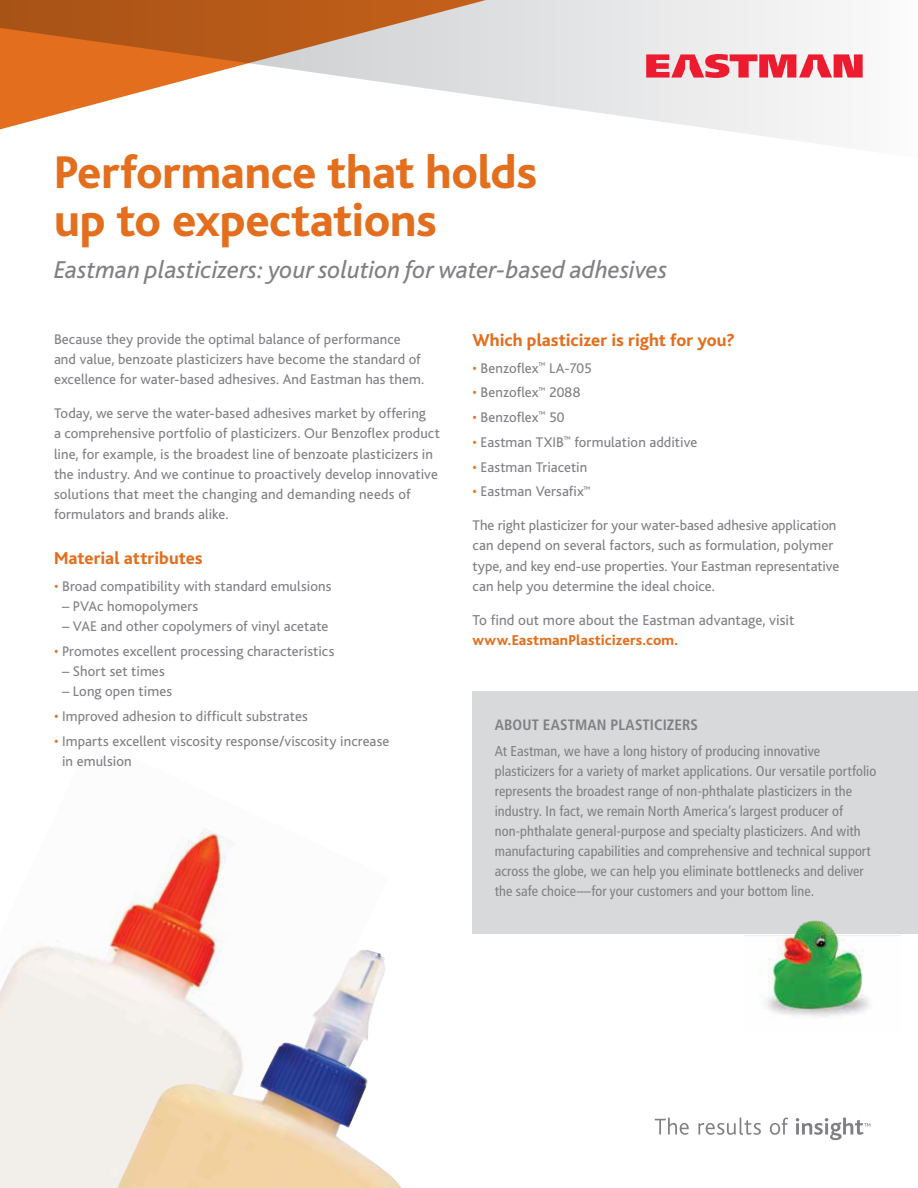
<style>
.page{position:relative;width:918px;height:1188px;background:#fff}
.page>*{position:absolute;margin:0;border:0;box-sizing:border-box;transform-origin:0 0}
.t1{font:800 48px/48px "Bliss";letter-spacing:-.01em;color:#e36f1e}
.t2{font:italic 25.5px "Bliss";color:#807f83}
.t3{font:800 18px "Bliss";color:#e36f1e}
.t4{font:15px "Bliss";letter-spacing:.005em;color:#807f83}
.t5{font:800 15px "Bliss";letter-spacing:.01em;color:#e36f1e}
.t6{font:700 condensed 15px "Frutiger";letter-spacing:.01em;color:#807f83}
.t7{font:14.7px/20.2px "Bliss";letter-spacing:.005em;color:#807f83}
.t8{font:condensed 14.25px/20px "Frutiger";letter-spacing:.005em;color:#807f83}
.s1{color:#e36f1e}
</style>
<div class="page">
<img style="left:0;top:828px;width:234px;height:360px">
<img style="left:117px;top:950px;width:285px;height:238px">
<svg style="left:0;top:0;width:825px;height:144px"></svg>
<svg style="left:655px;top:1118px;width:34px;height:17px"></svg>
<svg style="left:698px;top:1118px;width:63px;height:17px"></svg>
<svg style="left:770px;top:1118px;width:18px;height:17px"></svg>
<svg style="left:796px;top:1118px;width:74px;height:22px"></svg>
<svg style="left:646px;top:54px;width:217px;height:24px;background:#ed6572"></svg>
<div style="left:472px;top:691px;width:446px;height:243px;background:#d7d9da"></div>
<img style="left:744px;top:920px;width:156px;height:97px">
<h1 class="t1" style="left:54px;top:149px;width:485px">Performance that holds up to expectations</h1>
<h2 class="t2" style="left:54px;top:256px;width:615px">Eastman plasticizers: your solution for water-based adhesives</h2>
<p class="t7" style="left:54px;top:329px;width:372px">Because they provide the optimal balance of performance and value, benzoate plasticizers have become the standard of excellence for water-based adhesives. And Eastman has them.</p>
<p class="t7" style="left:54px;top:403px;width:387px">Today, we serve the water-based adhesives market by offering<br>a comprehensive portfolio of plasticizers. Our Benzoflex product line, for example, is the broadest line of benzoate plasticizers in the industry. And we continue to proactively develop innovative solutions that meet the changing and demanding needs of formulators and brands alike.</p>
<p class="t3" style="left:54px;top:549px;width:150px">Material attributes</p>
<p class="t7" style="left:54px;top:576px;width:279px"><span class="s1">•</span> Broad compatibility with standard emulsions</p>
<p class="t7" style="left:62px;top:596px;width:137px">– PVAc homopolymers</p>
<p class="t7" style="left:62px;top:616px;width:268px">– VAE and other copolymers of vinyl acetate</p>
<p class="t7" style="left:54px;top:641px;width:282px"><span class="s1">•</span> Promotes excellent processing characteristics</p>
<p class="t7" style="left:62px;top:661px;width:104px">– Short set times</p>
<p class="t7" style="left:62px;top:682px;width:112px">– Long open times</p>
<p class="t7" style="left:54px;top:706px;width:255px"><span class="s1">•</span> Improved adhesion to difficult substrates</p>
<p class="t7" style="left:62px;top:731px;width:329px;text-indent:-8px"><span class="s1">•</span> Imparts excellent viscosity response/viscosity increase in emulsion</p>
<p class="t3" style="left:472px;top:331px;width:264px">Which plasticizer is right for you?</p>
<p class="t7" style="left:472px;top:358px;width:121px"><span class="s1">•</span> Benzoflex<sup>™</sup> LA-705</p>
<p class="t7" style="left:473px;top:383px;width:109px"><span class="s1">•</span> Benzoflex<sup>™</sup> 2088</p>
<p class="t7" style="left:473px;top:408px;width:93px"><span class="s1">•</span> Benzoflex<sup>™</sup> 50</p>
<p class="t7" style="left:473px;top:432px;width:226px"><span class="s1">•</span> Eastman TXIB<sup>™</sup> formulation additive</p>
<p class="t7" style="left:473px;top:457px;width:116px"><span class="s1">•</span> Eastman Triacetin</p>
<p class="t7" style="left:473px;top:482px;width:120px"><span class="s1">•</span> Eastman Versafix<sup>™</sup></p>
<p class="t7" style="left:472px;top:516px;width:368px">The right plasticizer for your water-based adhesive application can depend on several factors, such as formulation, polymer type, and key end-use properties. Your Eastman representative can help you determine the ideal choice.</p>
<p class="t4" style="left:472px;top:612px;width:324px">To find out more about the Eastman advantage, visit</p>
<p class="t5" style="left:472px;top:632px;width:207px">www.EastmanPlasticizers.com.</p>
<p class="t6" style="left:495px;top:716px;width:205px">ABOUT EASTMAN PLASTICIZERS</p>
<p class="t8" style="left:495px;top:742px;width:383px">At Eastman, we have a long history of producing innovative plasticizers for a variety of market applications. Our versatile portfolio represents the broadest range of non-phthalate plasticizers in the industry. In fact, we remain North America’s largest producer of non-phthalate general-purpose and specialty plasticizers. And with manufacturing capabilities and comprehensive and technical support across the globe, we can help you eliminate bottlenecks and deliver the safe choice—for your customers and your bottom line.</p>
</div>
